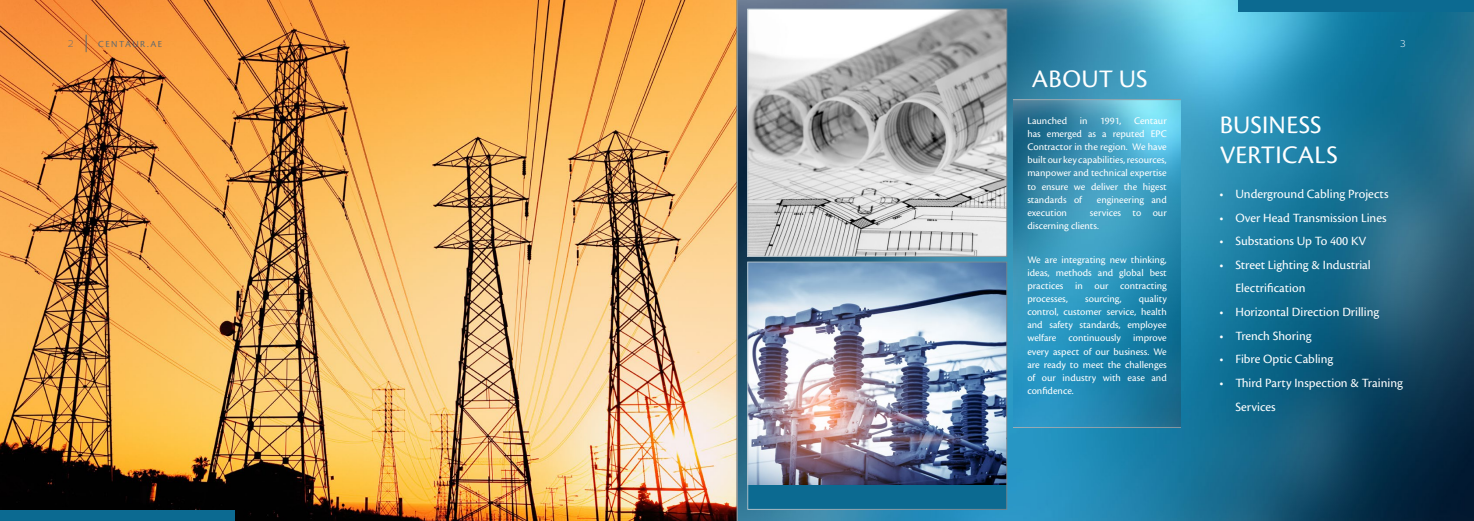
<style>
.page{position:relative;width:1474px;height:521px;background:#fff}
.page>*{position:absolute;margin:0;border:0;box-sizing:border-box;transform-origin:0 0}
.t1{font:26.25px/30.4px "Cronos Pro";letter-spacing:.01em;color:#fff}
.t2{font:13.12px/23.6px "Cronos Pro";color:#fff}
.t3{font:10.5px/13.1px "Cronos Pro";color:#fff;text-align:justify}
.t4{font:9.62px "Cronos Pro";letter-spacing:.155em;color:#606a70}
.t5{font:300 9.62px "Kontrapunkt Bob";color:#6d6e71}
.t6{font:300 9.62px "Kontrapunkt Bob";color:#fff}
</style>
<div class="page">
<img style="left:0;top:0;width:736px;height:521px">
<div style="left:0;top:510px;width:235px;height:11px;background:#0c6a91"></div>
<svg style="left:737px;top:0;width:736px;height:521px;background:#227394"></svg>
<svg style="left:86px;top:35px;width:1px;height:17px"></svg>
<img style="left:749px;top:11px;width:256px;height:244px">
<div style="left:747px;top:9px;width:260px;height:248px;border:1px solid #fff"></div>
<svg style="left:1013px;top:100px;width:167px;height:327px;background:#3192b6"></svg>
<div style="left:747px;top:262px;width:259px;height:247px;background:#0c6a91"></div>
<img style="left:749px;top:264px;width:256px;height:221px">
<div style="left:1238px;top:0;width:235px;height:11px;background:#0c6a91"></div>
<hr style="left:736px;top:0;width:1px;height:521px;background:#606a70">
<p class="t5" style="left:68px;top:38px;width:7px">2</p>
<p class="t4" style="left:98px;top:39px;width:65px">CENTAUR.AE</p>
<p class="t6" style="left:1400px;top:39px;width:7px">3</p>
<h1 class="t1" style="left:1031px;top:64px;width:117px">ABOUT US</h1>
<p class="t3" style="left:1027px;top:114px;width:141px">Launched in 1991, Centaur has emerged as a reputed EPC Contractor in the region. We have built our key capabilities, resources, manpower and technical expertise to ensure we deliver the higest standards of</p>
<p class="t3" style="left:1096px;top:193px;width:71px">engineering and</p>
<p class="t3" style="left:1027px;top:206px;width:141px;text-indent:63px">services to our discerning clients.</p>
<p class="t3" style="left:1027px;top:253px;width:141px">We are integrating new thinking, ideas, methods and global best practices in our contracting processes,</p>
<p class="t3" style="left:1027px;top:206px;width:41px">execution</p>
<p class="t3" style="left:1027px;top:292px;width:141px;text-indent:112px">quality control, customer service, health and safety standards, employee welfare continuously improve every aspect of our business. We are ready to meet the challenges of our industry with ease and confidence.</p>
<p class="t3" style="left:1085px;top:292px;width:38px">sourcing,</p>
<h1 class="t1" style="left:1219px;top:110px;width:120px">BUSINESS<br>VERTICALS</h1>
<p class="t2" style="left:1219px;top:182px;width:170px">• Underground Cabling Projects</p>
<p class="t2" style="left:1219px;top:206px;width:168px">• Over Head Transmission Lines</p>
<p class="t2" style="left:1219px;top:229px;width:148px">• Substations Up To 400 KV</p>
<p class="t2" style="left:1235px;top:253px;width:137px;text-indent:-16px">• Street Lighting &amp; Industrial<br>Electrification</p>
<p class="t2" style="left:1219px;top:300px;width:161px">• Horizontal Direction Drilling</p>
<p class="t2" style="left:1219px;top:324px;width:93px">• Trench Shoring</p>
<p class="t2" style="left:1219px;top:347px;width:115px">• Fibre Optic Cabling</p>
<p class="t2" style="left:1235px;top:371px;width:169px;text-indent:-16px">• Third Party Inspection &amp; Training<br>Services</p>
</div>
